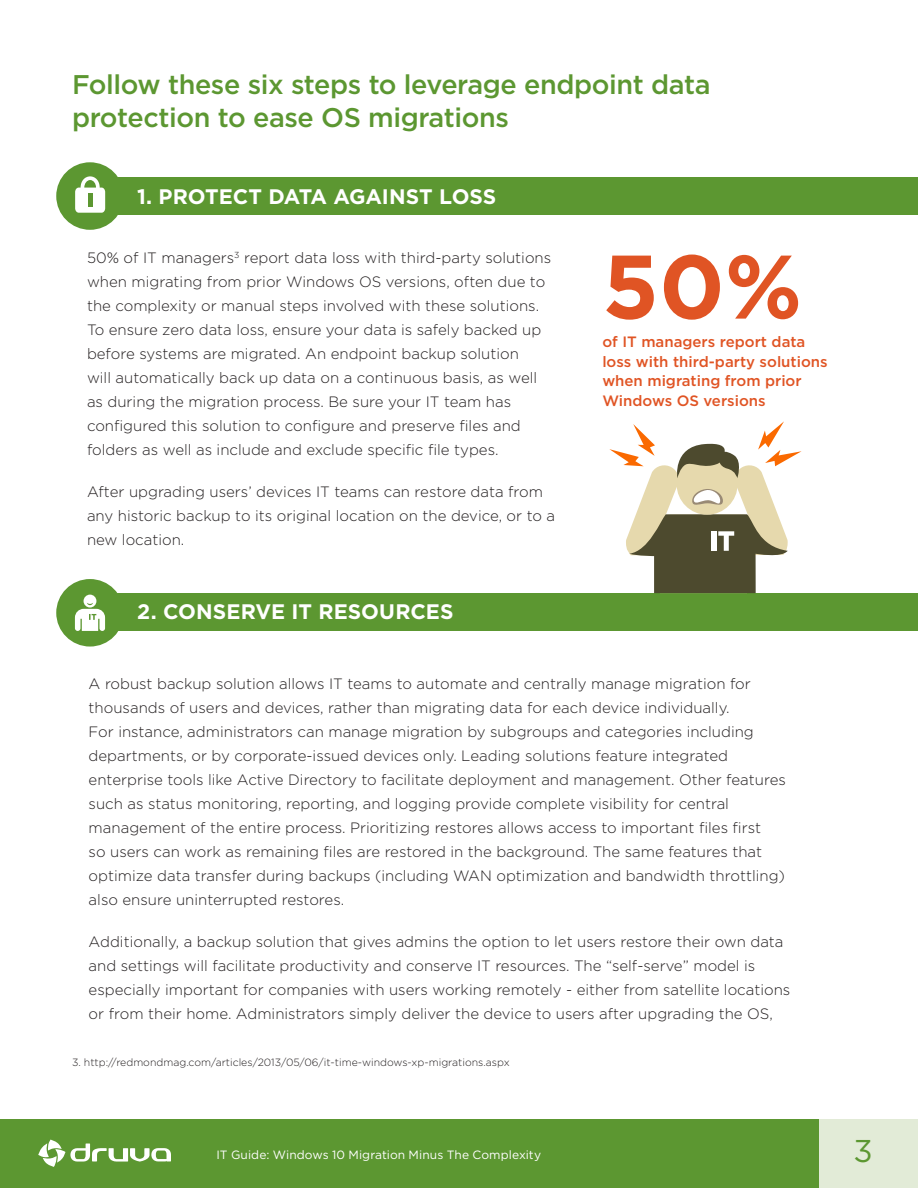
<style>
.page{position:relative;width:918px;height:1188px;background:#fff}
.page>*{position:absolute;margin:0;border:0;box-sizing:border-box;transform-origin:0 0}
.t1{font:700 90px "Gotham";color:#e05424}
.t2{font:31.5px "Gotham";color:#5c9731}
.t3{font:500 27px/33px "Gotham";letter-spacing:-.015em;color:#5c9731}
.t4{font:700 21px "Gotham";letter-spacing:-.005em;color:#fff}
.t5{font:300 15px/24px "Gotham";color:#231f20}
.t6{font:500 15px/19.5px "Gotham";color:#e05424}
.t7{font:12px "Gotham";letter-spacing:.005em;color:#fff}
.t8{font:300 10.5px "Gotham";color:#231f20}
</style>
<div class="page">
<div style="left:0;top:1119px;width:819px;height:69px;background:#5c9731"></div>
<div style="left:819px;top:1119px;width:99px;height:69px;background:#e2ebd7"></div>
<svg style="left:38px;top:1140px;width:133px;height:27px"></svg>
<div style="left:89px;top:177px;width:829px;height:37px;background:#5c9731"></div>
<div style="left:89px;top:594px;width:829px;height:37px;background:#5c9731"></div>
<div style="left:56px;top:162px;width:68px;height:68px;background:#5c9731;border-radius:50%"></div>
<div style="left:56px;top:579px;width:68px;height:68px;background:#5c9731;border-radius:50%"></div>
<svg style="left:609px;top:421px;width:193px;height:172px"></svg>
<svg style="left:75px;top:176px;width:30px;height:37px"></svg>
<hr style="left:88px;top:193px;width:4px;height:14px;background:#5c9731">
<svg style="left:75px;top:595px;width:30px;height:36px"></svg>
<h4 class="t3" style="left:72px;top:67px;width:640px">Follow these six steps to leverage endpoint data protection to ease OS migrations</h4>
<p class="t4" style="left:137px;top:182px;width:361px">1. PROTECT DATA AGAINST LOSS</p>
<p class="t5" style="left:87px;top:245px;width:466px">50% of IT managers<sup>3</sup> report data loss with third-party solutions when migrating from prior Windows OS versions, often due to the complexity or manual steps involved with these solutions.<br>To ensure zero data loss, ensure your data is safely backed up before systems are migrated. An endpoint backup solution<br>will automatically back up data on a continuous basis, as well as during the migration process. Be sure your IT team has configured this solution to configure and preserve files and folders as well as include and exclude specific file types.</p>
<p class="t5" style="left:87px;top:479px;width:470px">After upgrading users’ devices IT teams can restore data from any historic backup to its original location on the device, or to a new location.</p>
<p class="t4" style="left:137px;top:598px;width:318px">2. CONSERVE IT RESOURCES</p>
<p class="t1" style="left:602px;top:227px;width:201px">50%</p>
<p class="t6" style="left:602px;top:332px;width:227px">of IT managers report data loss with third-party solutions when migrating from prior<br>Windows OS versions</p>
<p class="t5" style="left:89px;top:671px;width:699px">A robust backup solution allows IT teams to automate and centrally manage migration for thousands of users and devices, rather than migrating data for each device individually.<br>For instance, administrators can manage migration by subgroups and categories including departments, or by corporate-issued devices only. Leading solutions feature integrated enterprise tools like Active Directory to facilitate deployment and management. Other features such as status monitoring, reporting, and logging provide complete visibility for central management of the entire process. Prioritizing restores allows access to important files first<br>so users can work as remaining files are restored in the background. The same features that optimize data transfer during backups (including WAN optimization and bandwidth throttling) also ensure uninterrupted restores.</p>
<p class="t5" style="left:89px;top:929px;width:703px">Additionally, a backup solution that gives admins the option to let users restore their own data and settings will facilitate productivity and conserve IT resources. The “self-serve” model is especially important for companies with users working remotely - either from satellite locations or from their home. Administrators simply deliver the device to users after upgrading the OS,</p>
<p class="t8" style="left:72px;top:1056px;width:439px">3. http://redmondmag.com/articles/2013/05/06/it-time-windows-xp-migrations.aspx</p>
<p class="t7" style="left:216px;top:1147px;width:326px">IT Guide: Windows 10 Migration Minus The Complexity</p>
<h2 class="t2" style="left:854px;top:1131px;width:21px">3</h2>
</div>
